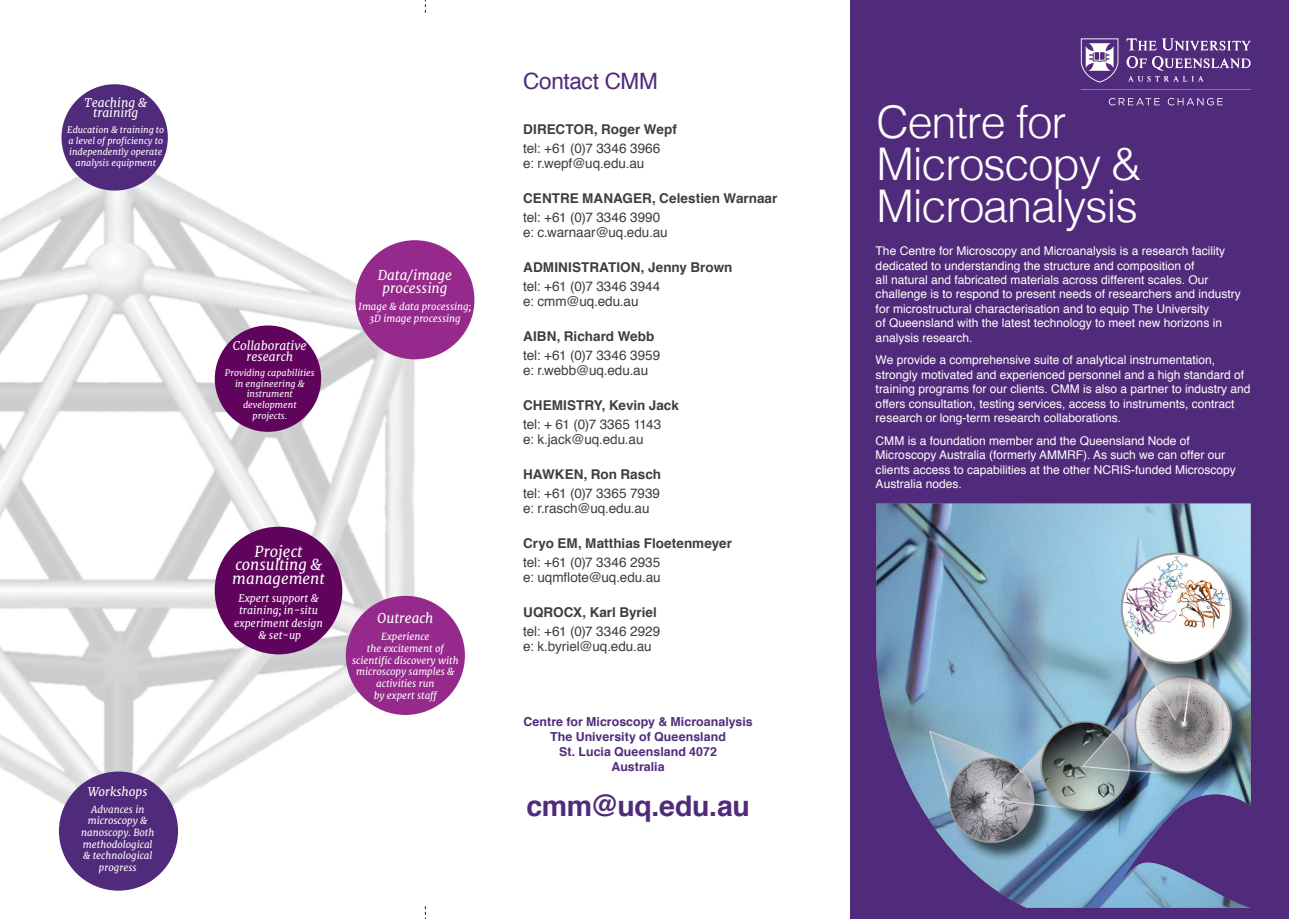
<style>
.page{position:relative;width:1289px;height:919px;background:#fff}
.page>*{position:absolute;margin:0;border:0;box-sizing:border-box;transform-origin:0 0}
.t1{font:300 45px/42px "Helvetica";letter-spacing:-.025em;color:#fff}
.t2{font:700 28.5px "Helvetica";letter-spacing:-.015em;color:#512b7b}
.t3{font:22.5px "Helvetica";letter-spacing:-.015em;color:#512b7b}
.t4{font:italic 15px/13.5px "Merriweather";color:#fff;text-align:center}
.t5{font:13.5px/15px "Helvetica";color:#3e3e3f}
.t6{font:700 13.5px "Helvetica";color:#3e3e3f}
.t7{font:italic 13.5px/13.5px "Merriweather";color:#fff;text-align:center}
.t8{font:700 12.3px/15px "Helvetica";letter-spacing:.005em;color:#512b7b;text-align:center}
.t9{font:12px/14.4px "Helvetica";color:#fff}
.t10{font:italic 12px/10.5px "Merriweather";color:#fff;text-align:center}
.t11{font:italic 10.5px/12.6px "Merriweather";color:#fff;text-align:center}
.t12{font:italic 9.75px/11.7px "Merriweather";color:#fff;text-align:center}
.t13{font:italic 9px/10.8px "Merriweather";color:#fff;text-align:center}
</style>
<div class="page">
<div style="left:850px;top:0;width:438px;height:918px;background:#512b7b"></div>
<img style="left:0;top:84px;width:475px;height:778px">
<svg style="left:1080px;top:38px;width:170px;height:67px"></svg>
<img style="left:876px;top:503px;width:374px;height:404px">
<div style="left:61px;top:84px;width:107px;height:106px;background:#512b7b;border-radius:50%"></div>
<div style="left:355px;top:240px;width:119px;height:119px;background:#96298c;border-radius:50%"></div>
<div style="left:215px;top:325px;width:106px;height:107px;background:#60035d;border-radius:50%"></div>
<div style="left:215px;top:526px;width:127px;height:128px;background:#60035d;border-radius:50%"></div>
<div style="left:346px;top:595px;width:119px;height:120px;background:#96298c;border-radius:50%"></div>
<div style="left:59px;top:771px;width:119px;height:119px;background:#512b7b;border-radius:50%"></div>
<p class="t10" style="left:84px;top:97px;width:64px">Teaching &amp; training</p>
<p class="t13" style="left:67px;top:125px;width:98px">Education &amp; training to a level of proficiency to independently operate analysis equipment</p>
<p class="t10" style="left:88px;top:786px;width:61px">Workshops</p>
<p class="t12" style="left:81px;top:803px;width:75px">Advances in microscopy &amp; nanoscopy. Both methodological &amp; technological progress</p>
<p class="t10" style="left:233px;top:340px;width:75px">Collaborative research</p>
<p class="t13" style="left:225px;top:367px;width:91px">Providing capabilities in engineering &amp; instrument development projects.</p>
<p class="t7" style="left:378px;top:268px;width:76px">Data/image processing</p>
<p class="t12" style="left:358px;top:301px;width:114px">Image &amp; data processing;<br>3D image processing</p>
<p class="t4" style="left:232px;top:544px;width:94px">Project consulting &amp; management</p>
<p class="t11" style="left:234px;top:591px;width:90px">Expert support &amp; training; in-situ experiment design &amp; set-up</p>
<p class="t7" style="left:377px;top:611px;width:58px">Outreach</p>
<p class="t12" style="left:352px;top:631px;width:108px">Experience<br>the excitement of scientific discovery with microscopy samples &amp; activities run<br>by expert staff</p>
<h3 class="t3" style="left:523px;top:64px;width:136px">Contact CMM</h3>
<p class="t6" style="left:523px;top:118px;width:155px">DIRECTOR, Roger Wepf</p>
<p class="t5" style="left:523px;top:141px;width:139px">tel: +61 (0)7 3346 3966 e: r.wepf@uq.edu.au</p>
<p class="t6" style="left:523px;top:187px;width:256px">CENTRE MANAGER, Celestien Warnaar</p>
<p class="t5" style="left:523px;top:210px;width:146px">tel: +61 (0)7 3346 3990 e: c.warnaar@uq.edu.au</p>
<p class="t6" style="left:523px;top:256px;width:211px">ADMINISTRATION, Jenny Brown</p>
<p class="t5" style="left:523px;top:279px;width:139px">tel: +61 (0)7 3346 3944 e: cmm@uq.edu.au</p>
<p class="t6" style="left:523px;top:325px;width:133px">AIBN, Richard Webb</p>
<p class="t5" style="left:523px;top:348px;width:138px">tel: +61 (0)7 3346 3959 e: r.webb@uq.edu.au</p>
<p class="t6" style="left:523px;top:394px;width:157px">CHEMISTRY, Kevin Jack</p>
<p class="t5" style="left:523px;top:417px;width:140px">tel: + 61 (0)7 3365 1143 e: k.jack@uq.edu.au</p>
<p class="t6" style="left:523px;top:463px;width:139px">HAWKEN, Ron Rasch</p>
<p class="t5" style="left:523px;top:486px;width:138px">tel: +61 (0)7 3365 7939 e: r.rasch@uq.edu.au</p>
<p class="t6" style="left:523px;top:532px;width:210px">Cryo EM, Matthias Floetenmeyer</p>
<p class="t5" style="left:523px;top:555px;width:139px">tel: +61 (0)7 3346 2935 e: uqmflote@uq.edu.au</p>
<p class="t6" style="left:523px;top:601px;width:135px">UQROCX, Karl Byriel</p>
<p class="t5" style="left:523px;top:624px;width:138px">tel: +61 (0)7 3346 2929 e: k.byriel@uq.edu.au</p>
<p class="t8" style="left:523px;top:714px;width:231px">Centre for Microscopy &amp; Microanalysis<br>The University of Queensland<br>St. Lucia Queensland 4072<br>Australia</p>
<h2 class="t2" style="left:526px;top:782px;width:225px">cmm@uq.edu.au</h2>
<h1 class="t1" style="left:876px;top:98px;width:267px">Centre for<br>Microscopy &amp;<br>Microanalysis</h1>
<p class="t9" style="left:875px;top:244px;width:366px">The Centre for Microscopy and Microanalysis is a research facility dedicated to understanding the structure and composition of<br>all natural and fabricated materials across different scales. Our challenge is to respond to present needs of researchers and industry for microstructural characterisation and to equip The University<br>of Queensland with the latest technology to meet new horizons in analysis research.</p>
<p class="t9" style="left:875px;top:353px;width:376px">We provide a comprehensive suite of analytical instrumentation, strongly motivated and experienced personnel and a high standard of training programs for our clients. CMM is also a partner to industry and offers consultation, testing services, access to instruments, contract research or long-term research collaborations.</p>
<p class="t9" style="left:875px;top:434px;width:362px">CMM is a foundation member and the Queensland Node of Microscopy Australia (formerly AMMRF). As such we can offer our clients access to capabilities at the other NCRIS-funded Microscopy Australia nodes.</p>
</div>
